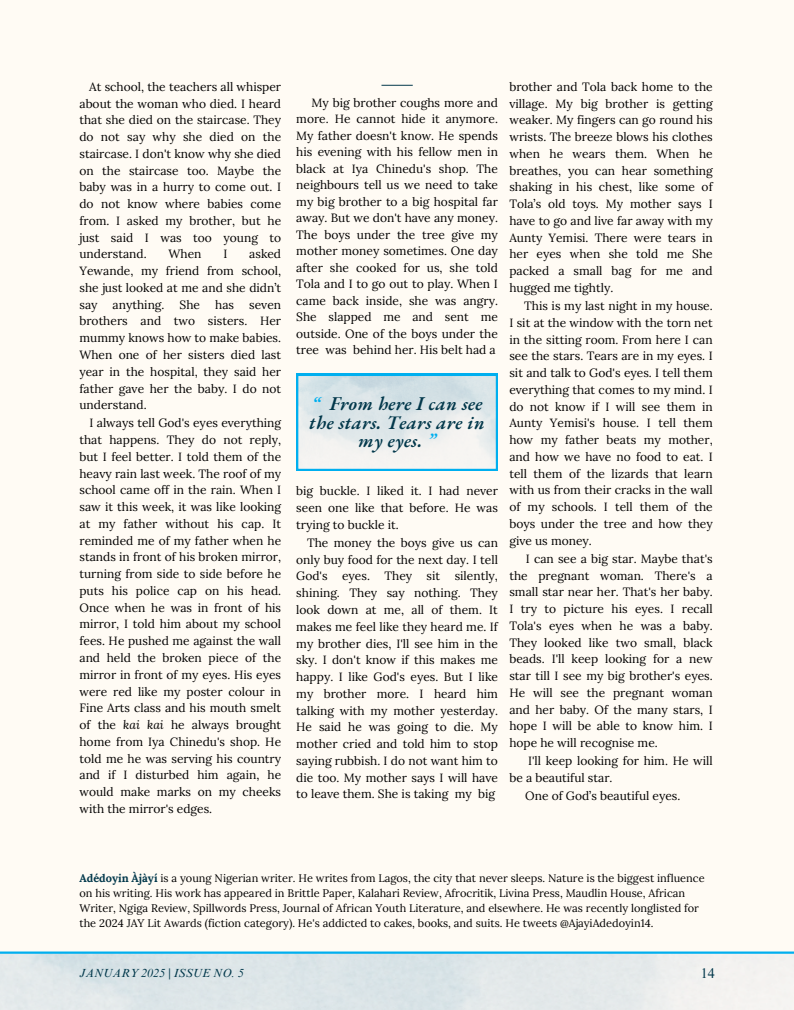
<style>
.page{position:relative;width:794px;height:1010px;background:#fff}
.page>*{position:absolute;margin:0;border:0;box-sizing:border-box;transform-origin:0 0}
.t1{font:italic 600 19px/18.8px "EB Garamond";letter-spacing:.02em;color:#02384b;text-align:center}
.t2{font:14px "Times NRMT Pro";color:#02384b}
.t3{font:12px/16.7px "Lora";color:#000;text-align:justify}
.t4{font:italic 12px "Times NRMT Pro";color:#02384b}
.t5{font:11px/15px "Lora";color:#000}
.s1{font-style:italic}
.s2{color:#00afef}
.s3{font-weight:700;color:#02384b}
</style>
<div class="page">
<div style="left:0;top:0;width:794px;height:1009px;background:#fffbf4"></div>
<svg style="left:296px;top:374px;width:202px;height:96px"></svg>
<img style="left:298px;top:376px;width:197px;height:92px">
<hr style="left:381px;top:85px;width:31px;height:1px;background:#02384b">
<img style="left:0;top:953px;width:794px;height:56px">
<hr style="left:0;top:951px;width:794px;height:2px;background:#00afef">
<p class="t3" style="left:79px;top:78px;width:203px;text-indent:10px">At school, the teachers all whisper about the woman who died. I heard that she died on the staircase. They do not say why she died on the staircase. I don't know why she died on the staircase too. Maybe the baby was in a hurry to come out. I do not know where babies come from. I asked my brother, but he just said I was too young to understand.</p>
<p class="t3" style="left:79px;top:246px;width:203px;text-indent:170px">asked Yewande, my friend from school, she just looked at me and she didn’t say</p>
<p class="t3" style="left:168px;top:246px;width:34px">When</p>
<p class="t3" style="left:223px;top:246px;width:6px">I</p>
<p class="t3" style="left:113px;top:296px;width:53px">anything.</p>
<p class="t3" style="left:180px;top:296px;width:22px">She</p>
<p class="t3" style="left:215px;top:296px;width:20px">has</p>
<p class="t3" style="left:79px;top:296px;width:203px;text-indent:170px">seven brothers and two sisters. Her mummy knows how to make babies.<br>When one of her sisters died last year in the hospital, they said her father gave her the baby. I do not understand.</p>
<p class="t3" style="left:79px;top:414px;width:203px;text-indent:10px">I always tell God's eyes everything that happens. They do not reply, but I feel better. I told them of the heavy rain last week. The roof of my school came off in the rain. When I saw it this week, it was like looking at my father without his cap. It reminded me of my father when he stands in front of his broken mirror, turning from side to side before he puts his police cap on his head.<br>Once when he was in front of his mirror, I told him about my school fees. He pushed me against the wall and held the broken piece of the mirror in front of my eyes. His eyes were red like my poster colour in Fine Arts class and his mouth smelt of the <span class="s1">kai kai</span> he always brought home from Iya Chinedu's shop. He told me he was serving his country and if I disturbed him again, he would make marks on my cheeks with the mirror's edges.</p>
<p class="t3" style="left:296px;top:94px;width:203px;text-indent:15px">My big brother coughs more and more. He cannot hide it anymore.<br>My father doesn't know. He spends his evening with his fellow men in black at Iya Chinedu's shop. The neighbours tell us we need to take my big brother to a big hospital far away. But we don't have any money.<br>The boys under the tree give my mother money sometimes. One day after she cooked for us, she told Tola and I to go out to play. When I came back inside, she was angry.<br>She slapped me and sent me outside. One of the boys under the tree was behind her. His belt had a</p>
<p class="t1" style="left:309px;top:394px;width:177px"><span class="s2">“</span> From here I can see the stars. Tears are in my eyes. <span class="s2">”</span></p>
<p class="t3" style="left:296px;top:482px;width:203px">big buckle. I liked it. I had never seen one like that before. He was trying to buckle it.</p>
<p class="t3" style="left:296px;top:534px;width:203px;text-indent:11px">The money the boys give us can only buy food for the next day. I tell God's eyes. They sit silently, shining. They say nothing. They look down at me, all of them. It makes me feel like they heard me. If my brother dies, I'll see him in the sky. I don't know if this makes me happy. I like God's eyes. But I like my brother more. I heard him talking with my mother yesterday.<br>He said he was going to die. My mother cried and told him to stop saying rubbish. I do not want him to die too. My mother says I will have to leave them. She is taking my big</p>
<p class="t3" style="left:509px;top:78px;width:205px">brother and Tola back home to the village. My big brother is getting weaker. My fingers can go round his wrists. The breeze blows his clothes when he wears them. When he breathes, you can hear something shaking in his chest, like some of Tola’s old toys. My mother says I have to go and live far away with my Aunty Yemisi. There were tears in her eyes when she told me She packed a small bag for me and hugged me tightly.</p>
<p class="t3" style="left:509px;top:297px;width:205px;text-indent:15px">This is my last night in my house.<br>I sit at the window with the torn net in the sitting room. From here I can see the stars. Tears are in my eyes. I sit and talk to God's eyes. I tell them everything that comes to my mind. I do not know if I will see them in Aunty Yemisi's house. I tell them how my father beats my mother, and how we have no food to eat. I tell them of the lizards that learn with us from their cracks in the wall of my schools. I tell them of the boys under the tree and how they give us money.</p>
<p class="t3" style="left:509px;top:550px;width:205px;text-indent:16px">I can see a big star. Maybe that's the pregnant woman. There's a small star near her. That's her baby.<br>I try to picture his eyes. I recall Tola's eyes when he was a baby.<br>They looked like two small, black beads. I'll keep looking for a new star till I see my big brother's eyes.<br>He will see the pregnant woman and her baby. Of the many stars, I hope I will be able to know him. I hope he will recognise me.</p>
<h1 class="t3" style="left:509px;top:752px;width:205px;text-indent:19px">I'll keep looking for him. He will be a beautiful star.</h1>
<p class="t3" style="left:525px;top:787px;width:157px">One of God’s beautiful eyes.</p>
<p class="t5" style="left:79px;top:870px;width:626px"><span class="s3">Adédoyin Àjàyí</span> is a young Nigerian writer. He writes from Lagos, the city that never sleeps. Nature is the biggest influence on his writing. His work has appeared in Brittle Paper, Kalahari Review, Afrocritik, Livina Press, Maudlin House, African Writer, Ngiga Review, Spillwords Press, Journal of African Youth Literature, and elsewhere. He was recently longlisted for the 2024 JAY Lit Awards (fiction category). He's addicted to cakes, books, and suits. He tweets @AjayiAdedoyin14.</p>
<p class="t4" style="left:79px;top:968px;width:166px">JANUARY 2025 | ISSUE NO. 5</p>
<p class="t2" style="left:700px;top:968px;width:15px">14</p>
</div>
